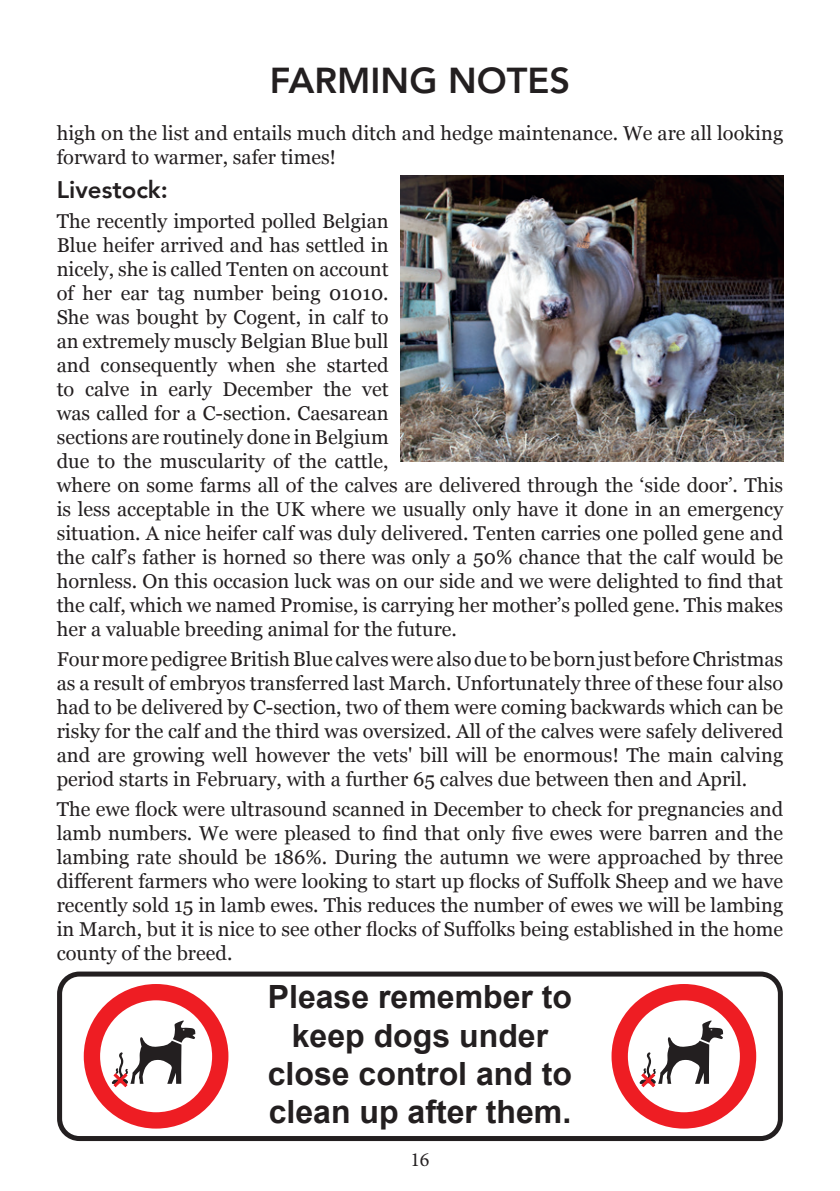
<style>
.page{position:relative;width:840px;height:1191px;background:#fff}
.page>*{position:absolute;margin:0;border:0;box-sizing:border-box;transform-origin:0 0}
.t1{font:800 36px "Avenir";color:#231f20}
.t2{font:700 32px/38.4px "Arial";color:#231f20;text-align:center}
.t3{font:800 24px "Avenir";color:#231f20}
.t4{font:20px/24px "Georgia";color:#231f20}
.t5{font:20px "Minion Pro";color:#231f20}
</style>
<div class="page">
<div style="left:57px;top:971px;width:725px;height:170px;border:5px solid #231f20;border-radius:20px"></div>
<svg style="left:83px;top:984px;width:146px;height:145px"></svg>
<svg style="left:611px;top:984px;width:145px;height:145px"></svg>
<img style="left:400px;top:175px;width:382px;height:287px">
<h1 class="t1" style="left:270px;top:52px;width:301px">FARMING NOTES</h1>
<p class="t4" style="left:57px;top:120px;width:727px">high on the list and entails much ditch and hedge maintenance. We are all looking forward to warmer, safer times!</p>
<p class="t3" style="left:57px;top:171px;width:113px">Livestock:</p>
<p class="t4" style="left:57px;top:208px;width:727px">The recently imported polled Belgian<br>Blue heifer arrived and has settled in<br>nicely, she is called Tenten on account<br>of her ear tag number being 01010.<br>She was bought by Cogent, in calf to<br>an extremely muscly Belgian Blue bull<br>and consequently when she started<br>to calve in early December the vet<br>was called for a C-section. Caesarean<br>sections are routinely done in Belgium<br>due to the muscularity of the cattle,<br>where on some farms all of the calves are delivered through the ‘side door’. This is less acceptable in the UK where we usually only have it done in an emergency situation. A nice heifer calf was duly delivered. Tenten carries one polled gene and the calf’s father is horned so there was only a 50% chance that the calf would be hornless. On this occasion luck was on our side and we were delighted to find that the calf, which we named Promise, is carrying her mother’s polled gene. This makes her a valuable breeding animal for the future.</p>
<p class="t4" style="left:57px;top:646px;width:727px;text-align:justify">Four more pedigree British Blue calves were also due to be born just before Christmas as a result of embryos transferred last March. Unfortunately three of these four also had to be delivered by C-section, two of them were coming backwards which can be risky for the calf and the third was oversized. All of the calves were safely delivered and are growing well however the vets' bill will be enormous! The main calving period starts in February, with a further 65 calves due between then and April.</p>
<p class="t4" style="left:57px;top:796px;width:727px;text-align:justify">The ewe flock were ultrasound scanned in December to check for pregnancies and lamb numbers. We were pleased to find that only five ewes were barren and the lambing rate should be 186%. During the autumn we were approached by three different farmers who were looking to start up flocks of Suffolk Sheep and we have recently sold 15 in lamb ewes. This reduces the number of ewes we will be lambing in March, but it is nice to see other flocks of Suffolks being established in the home county of the breed.</p>
<h2 class="t2" style="left:267px;top:978px;width:306px">Please remember to keep dogs under close control and to clean up after them.</h2>
<p class="t5" style="left:410px;top:1146px;width:21px">16</p>
</div>
